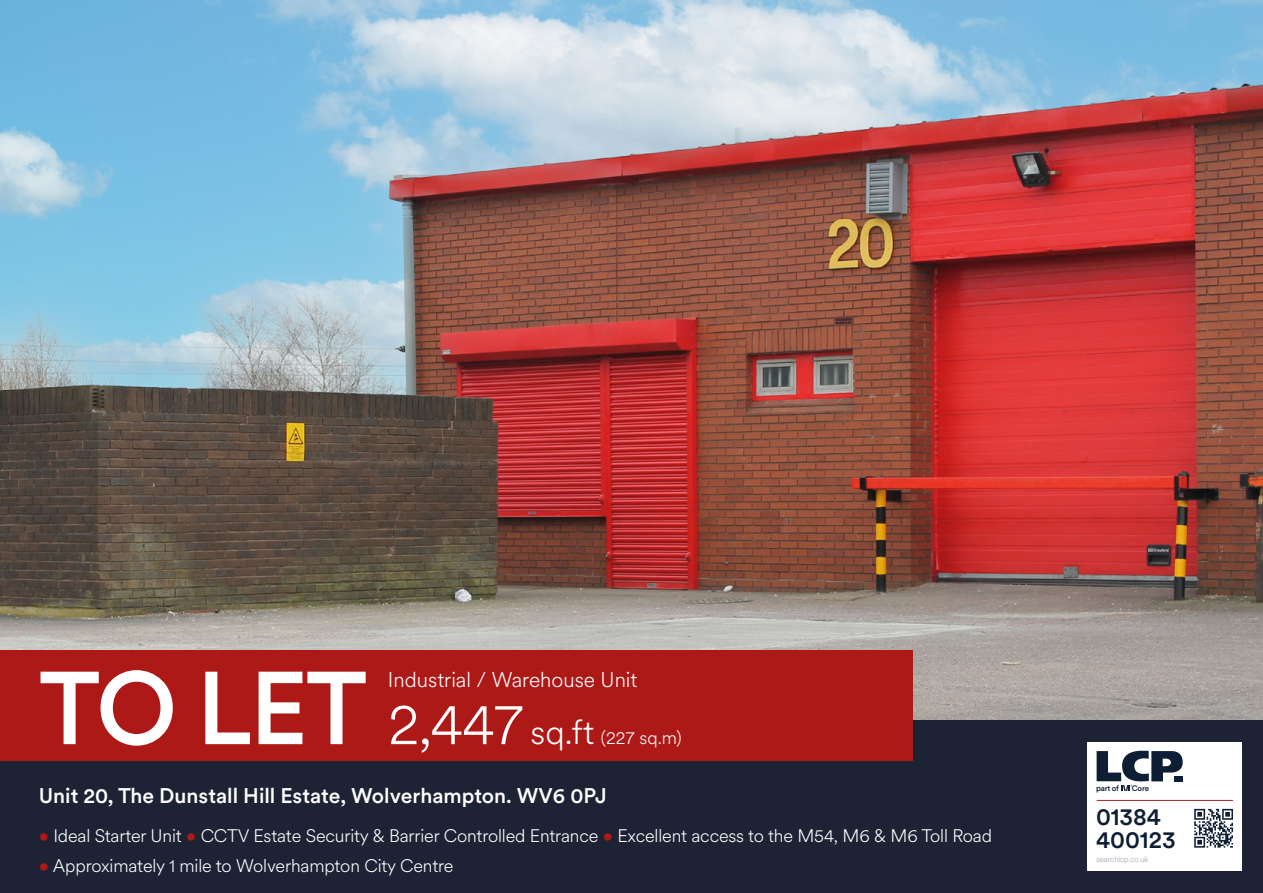
<style>
.page{position:relative;width:1263px;height:893px;background:#fff}
.page>*{position:absolute;margin:0;border:0;box-sizing:border-box;transform-origin:0 0}
.t1{font:500 102.3px "Circular XX";color:#fff}
.t2{font:500 24px/23.1px "Circular XX";color:#0e1e34}
.t3{font:500 21px "Circular XX";color:#fff}
.t4{font:300 21px "Circular XX";color:#fff}
.t5{font:300 18px "Circular XX";letter-spacing:-.01em;color:#fff}
.t6{font:300 7.95px "Circular XX";color:#979da7}
.t7{font:500 7.95px "Circular XX";letter-spacing:-.02em;color:#0e1e34}
.s1{font-size:58.5px}
.s2{font-size:33.9px}
.s3{color:#ac1917}
.s4{font-size:8.25px}
</style>
<div class="page">
<img style="left:0;top:0;width:1263px;height:721px">
<div style="left:0;top:721px;width:1263px;height:172px;background:#1d2335"></div>
<div style="left:1087px;top:742px;width:154px;height:129px;background:#fff"></div>
<hr style="left:1097px;top:800px;width:136px;height:1px;background:#ac1f25">
<svg style="left:1096px;top:751px;width:87px;height:40px"></svg>
<svg style="left:1194px;top:809px;width:39px;height:39px"></svg>
<div style="left:0;top:650px;width:912px;height:111px;background:#ac1917"></div>
<h1 class="t1" style="left:39px;top:639px;width:330px">TO LET</h1>
<p class="t4" style="left:388px;top:665px;width:251px">Industrial / Warehouse Unit</p>
<p class="t5" style="left:388px;top:726px;width:295px"><span class="s1">2,447</span> <span class="s2">sq.ft</span> (227 sq.m)</p>
<p class="t3" style="left:39px;top:781px;width:569px">Unit 20, The Dunstall Hill Estate, Wolverhampton. WV6 0PJ</p>
<p class="t5" style="left:39px;top:823px;width:955px"><span class="s3">•</span> Ideal Starter Unit <span class="s3">•</span> CCTV Estate Security &amp; Barrier Controlled Entrance <span class="s3">•</span> Excellent access to the M54, M6 &amp; M6 Toll Road</p>
<p class="t5" style="left:39px;top:853px;width:416px"><span class="s3">•</span> Approximately 1 mile to Wolverhampton City Centre</p>
<p class="t7" style="left:1096px;top:782px;width:25px"><span class="s4">p</span>art of</p>
<p class="t7" style="left:1132px;top:782px;width:19px">Core</p>
<h2 class="t2" style="left:1096px;top:803px;width:81px">01384<br>400123</h2>
<p class="t6" style="left:1096px;top:854px;width:54px">searchlcp.co.uk</p>
</div>
